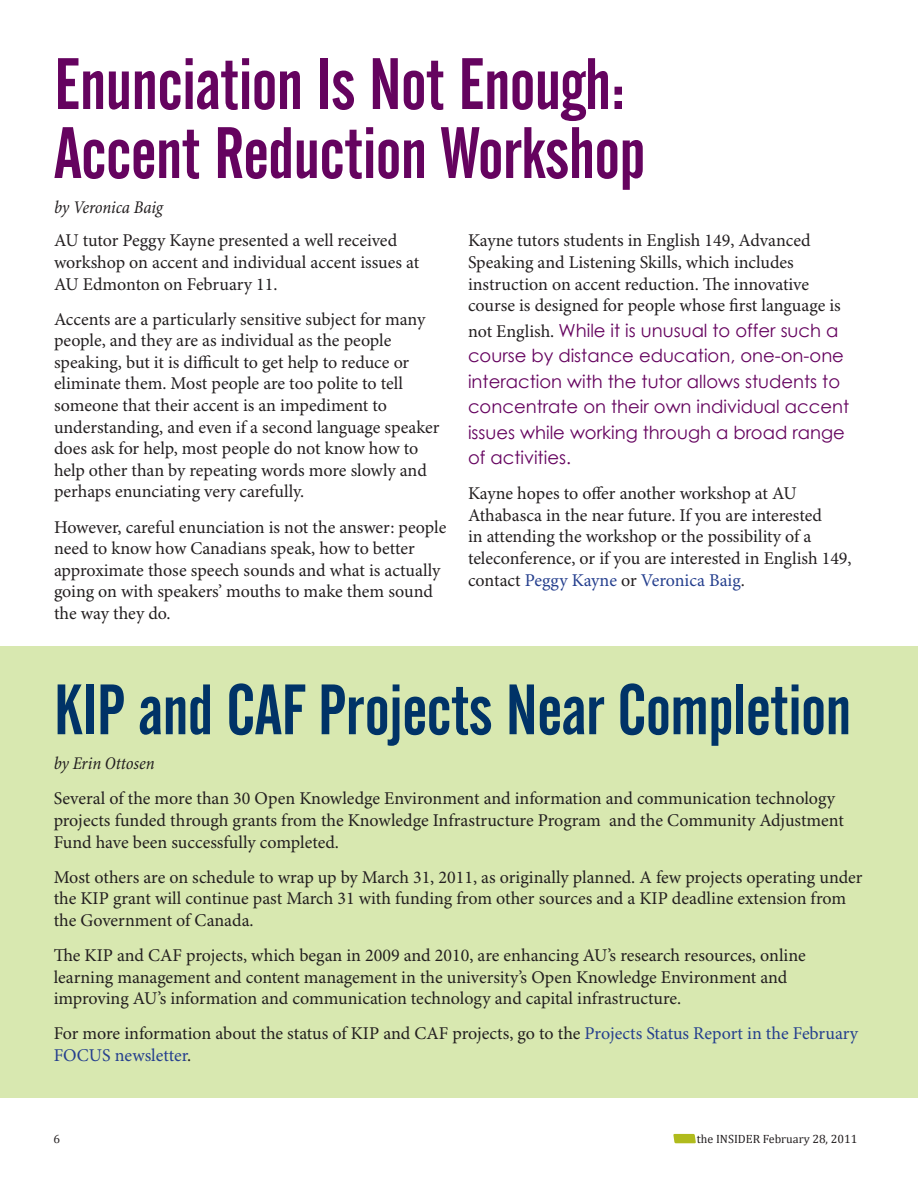
<style>
.page{position:relative;width:918px;height:1188px;background:#fff}
.page>*{position:absolute;margin:0;border:0;box-sizing:border-box;transform-origin:0 0}
.t1{font:72px/69px "Alternate Gothic No 2 BT";letter-spacing:-.01em;color:#65035f}
.t2{font:70.5px "Alternate Gothic No 2 BT";letter-spacing:-.01em;color:#003367}
.t3{font:18px/21.6px "Minion Pro";letter-spacing:-.005em;color:#231f20}
.t4{font:18px/25.5px "Century Gothic";color:#65035f}
.t5{font:italic condensed 18px "Minion Pro";letter-spacing:-.01em;color:#231f20}
.t6{font:12px "Cambria";color:#231f20}
.s1{font-family:"Minion Pro";color:#231f20}
.s2{color:#253f8e}
</style>
<div class="page">
<svg style="left:673px;top:1134px;width:23px;height:9px"></svg>
<div style="left:0;top:646px;width:918px;height:451px;background:#d8e8b0"></div>
<p class="t1" style="left:54px;top:50px;width:593px">Enunciation Is Not Enough:<br>Accent Reduction Workshop</p>
<p class="t5" style="left:54px;top:197px;width:110px">by Veronica Baig</p>
<p class="t3" style="left:54px;top:231px;width:367px">AU tutor Peggy Kayne presented a well received workshop on accent and individual accent issues at<br>AU Edmonton on February 11.</p>
<p class="t3" style="left:54px;top:309px;width:387px">Accents are a particularly sensitive subject for many people, and they are as individual as the people speaking, but it is difficult to get help to reduce or eliminate them. Most people are too polite to tell someone that their accent is an impediment to understanding, and even if a second language speaker does ask for help, most people do not know how to help other than by repeating words more slowly and perhaps enunciating very carefully.</p>
<p class="t3" style="left:54px;top:517px;width:394px">However, careful enunciation is not the answer: people need to know how Canadians speak, how to better approximate those speech sounds and what is actually going on with speakers’ mouths to make them sound the way they do.</p>
<p class="t3" style="left:468px;top:231px;width:374px">Kayne tutors students in English 149, Advanced Speaking and Listening Skills, which includes instruction on accent reduction. The innovative course is designed for people whose first language is</p>
<p class="t4" style="left:468px;top:317px;width:383px"><span class="s1">not English.</span> While it is unusual to offer such a course by distance education, one-on-one interaction with the tutor allows students to concentrate on their own individual accent issues while working through a broad range of activities.</p>
<p class="t3" style="left:468px;top:483px;width:385px">Kayne hopes to offer another workshop at AU Athabasca in the near future. If you are interested<br>in attending the workshop or the possibility of a teleconference, or if you are interested in English 149, contact <span class="s2">Peggy Kayne</span> or <span class="s2">Veronica Baig</span>.</p>
<p class="t2" style="left:54px;top:671px;width:799px">KIP and CAF Projects Near Completion</p>
<p class="t5" style="left:54px;top:753px;width:103px">by Erin Ottosen</p>
<p class="t3" style="left:54px;top:789px;width:792px">Several of the more than 30 Open Knowledge Environment and information and communication technology projects funded through grants from the Knowledge Infrastructure Program and the Community Adjustment<br>Fund have been successfully completed.</p>
<p class="t3" style="left:54px;top:867px;width:810px">Most others are on schedule to wrap up by March 31, 2011, as originally planned. A few projects operating under the KIP grant will continue past March 31 with funding from other sources and a KIP deadline extension from the Government of Canada.</p>
<p class="t3" style="left:54px;top:945px;width:754px">The KIP and CAF projects, which began in 2009 and 2010, are enhancing AU’s research resources, online learning management and content management in the university’s Open Knowledge Environment and improving AU’s information and communication technology and capital infrastructure.</p>
<p class="t3" style="left:54px;top:1024px;width:806px">For more information about the status of KIP and CAF projects, go to the <span class="s2">Projects Status Report in the February<br>FOCUS newsletter</span>.</p>
<p class="t6" style="left:53px;top:1132px;width:8px">6</p>
<p class="t6" style="left:697px;top:1132px;width:162px">the INSIDER February 28, 2011</p>
</div>
